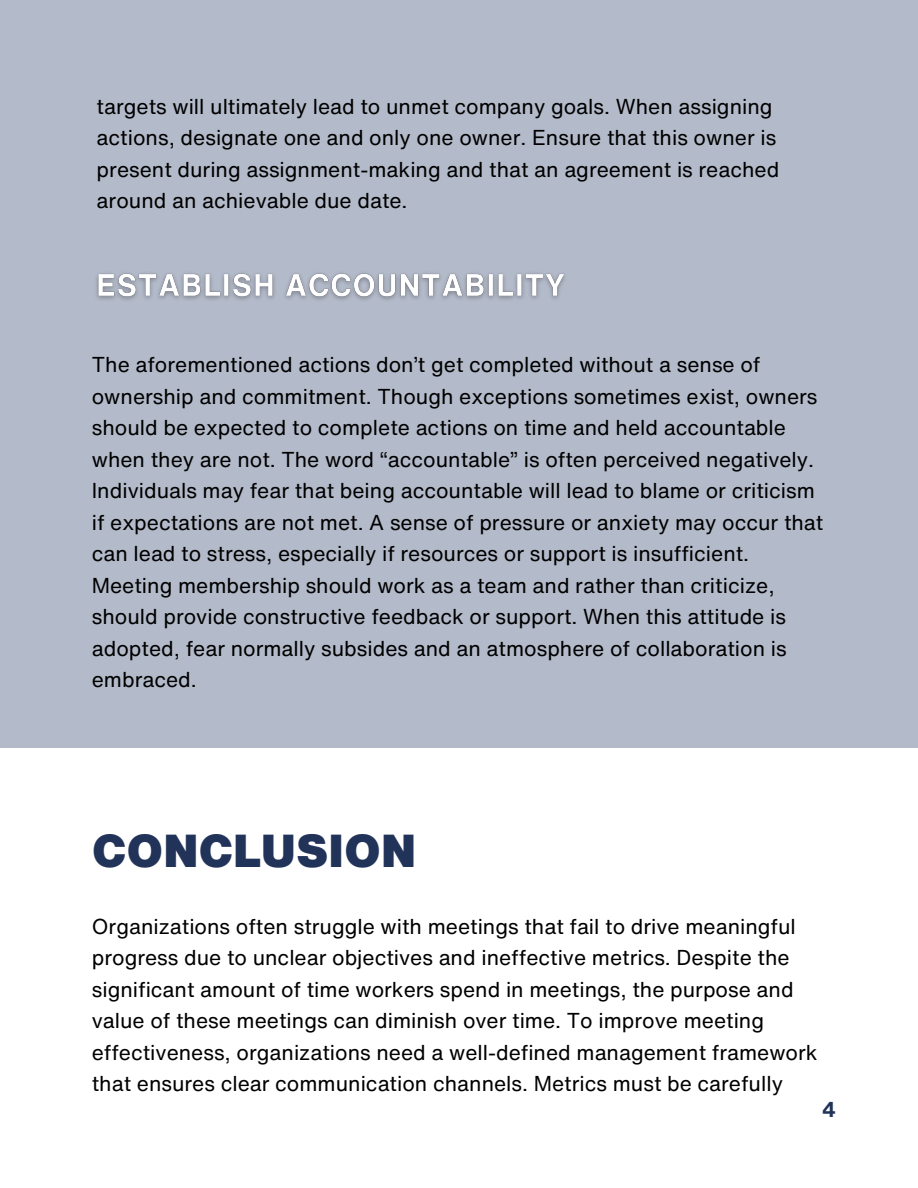
<style>
.page{position:relative;width:918px;height:1188px;background:#b3bac9}
.page>*{position:absolute;margin:0;border:0;box-sizing:border-box;transform-origin:0 0}
.t1{font:900 45px "Helvetica Now Text";color:#22335a}
.t2{font:21px/31.5px "Helvetica Now Text";color:#000}
.t3{font:700 21px "Helvetica Now Text";color:#22335a}
</style>
<div class="page">
<img style="left:96px;top:273px;width:469px;height:27px">
<div style="left:0;top:748px;width:918px;height:440px;background:#fff"></div>
<p class="t2" style="left:97px;top:90px;width:684px">targets will ultimately lead to unmet company goals. When assigning actions, designate one and only one owner. Ensure that this owner is present during assignment-making and that an agreement is reached around an achievable due date.</p>
<p class="t2" style="left:92px;top:349px;width:733px">The aforementioned actions don’t get completed without a sense of ownership and commitment. Though exceptions sometimes exist, owners should be expected to complete actions on time and held accountable when they are not. The word “accountable” is often perceived negatively.<br>Individuals may fear that being accountable will lead to blame or criticism if expectations are not met. A sense of pressure or anxiety may occur that can lead to stress, especially if resources or support is insufficient.<br>Meeting membership should work as a team and rather than criticize, should provide constructive feedback or support. When this attitude is adopted, fear normally subsides and an atmosphere of collaboration is embraced.</p>
<h1 class="t1" style="left:92px;top:817px;width:326px">CONCLUSION</h1>
<p class="t2" style="left:92px;top:910px;width:727px">Organizations often struggle with meetings that fail to drive meaningful progress due to unclear objectives and ineffective metrics. Despite the significant amount of time workers spend in meetings, the purpose and value of these meetings can diminish over time. To improve meeting effectiveness, organizations need a well-defined management framework that ensures clear communication channels. Metrics must be carefully</p>
<p class="t3" style="left:822px;top:1093px;width:15px">4</p>
</div>
